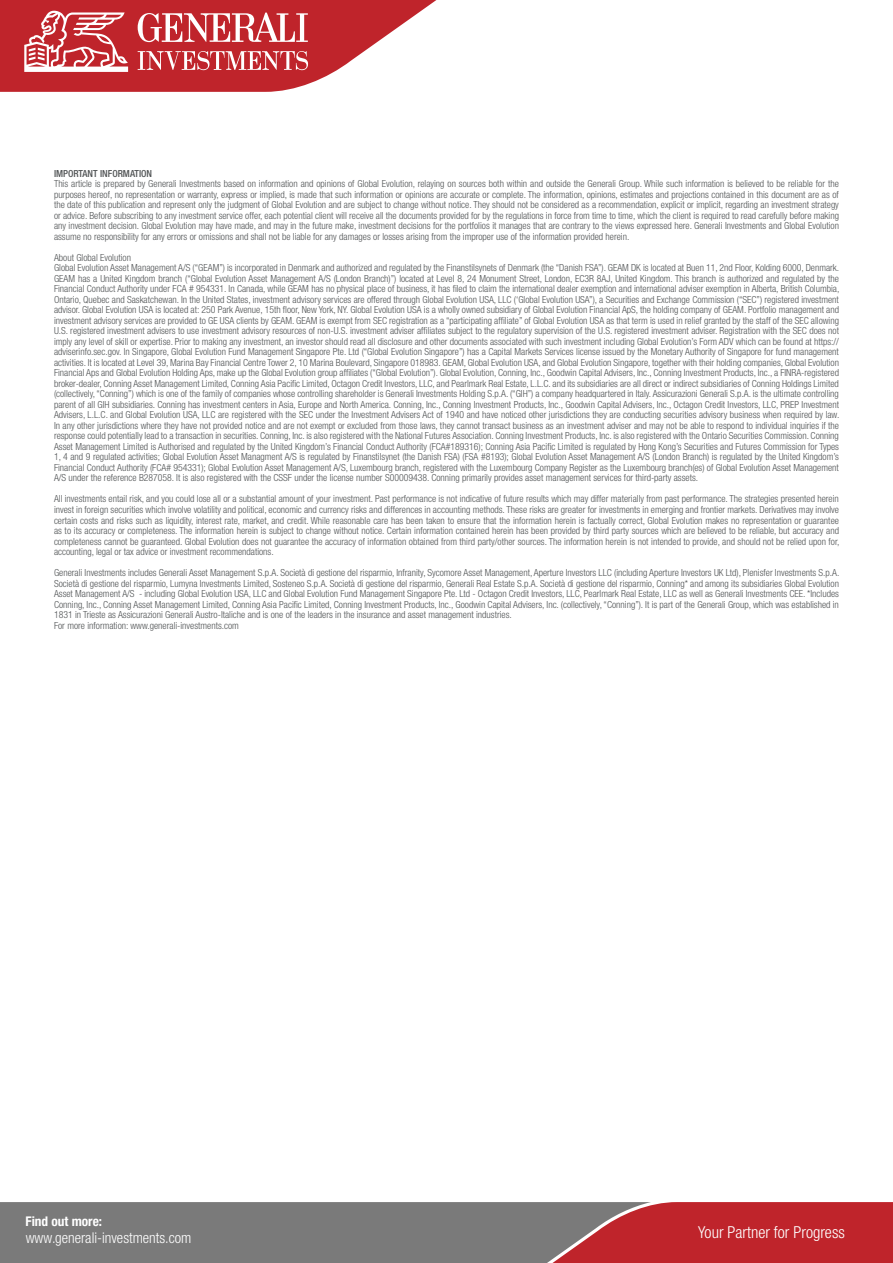
<style>
.page{position:relative;width:893px;height:1263px;background:#fff}
.page>*{position:absolute;margin:0;border:0;box-sizing:border-box;transform-origin:0 0}
.t1{font:300 condensed 16.5px "Helvetica Neue LT Std";color:#fff}
.t2{font:300 condensed 14.85px "Helvetica Neue LT Std";color:#fff}
.t3{font:700 condensed 13.35px "Helvetica Neue LT Std";color:#fff}
.t4{font:300 condensed 9.75px/10.5px "Helvetica Neue LT Std";color:#515455;text-align:justify}
.t5{font:500 condensed 9.75px "Helvetica Neue LT Std";color:#515455}
</style>
<div class="page">
<svg style="left:0;top:1202px;width:893px;height:61px;background:#915e61"></svg>
<svg style="left:0;top:0;width:436px;height:92px"></svg>
<p class="t5" style="left:54px;top:168px;width:100px">IMPORTANT INFORMATION</p>
<p class="t4" style="left:54px;top:179px;width:786px">This article is prepared by Generali Investments based on information and opinions of Global Evolution, relaying on sources both within and outside the Generali Group. While such information is believed to be reliable for the purposes hereof, no representation or warranty, express or implied, is made that such information or opinions are accurate or complete. The information, opinions, estimates and projections contained in this document are as of the date of this publication and represent only the judgment of Global Evolution and are subject to change without notice. They should not be considered as a recommendation, explicit or implicit, regarding an investment strategy or advice. Before subscribing to any investment service offer, each potential client will receive all the documents provided for by the regulations in force from time to time, which the client is required to read carefully before making any investment decision. Global Evolution may have made, and may in the future make, investment decisions for the portfolios it manages that are contrary to the views expressed here. Generali Investments and Global Evolution assume no responsibility for any errors or omissions and shall not be liable for any damages or losses arising from the improper use of the information provided herein.</p>
<p class="t4" style="left:54px;top:252px;width:787px;text-align:left">About Global Evolution<br>Global Evolution Asset Management A/S (“GEAM”) is incorporated in Denmark and authorized and regulated by the Finanstilsynets of Denmark (the “Danish FSA”). GEAM DK is located at Buen 11, 2nd Floor, Kolding 6000, Denmark.<br>GEAM has a United Kingdom branch (“Global Evolution Asset Management A/S (London Branch)”) located at Level 8, 24 Monument Street, London, EC3R 8AJ, United Kingdom. This branch is authorized and regulated by the Financial Conduct Authority under FCA # 954331. In Canada, while GEAM has no physical place of business, it has filed to claim the international dealer exemption and international adviser exemption in Alberta, British Columbia, Ontario, Quebec and Saskatchewan. In the United States, investment advisory services are offered through Global Evolution USA, LLC (‘Global Evolution USA”), a Securities and Exchange Commission (“SEC”) registered investment advisor. Global Evolution USA is located at: 250 Park Avenue, 15th floor, New York, NY. Global Evolution USA is a wholly owned subsidiary of Global Evolution Financial ApS, the holding company of GEAM. Portfolio management and investment advisory services are provided to GE USA clients by GEAM. GEAM is exempt from SEC registration as a “participating affiliate” of Global Evolution USA as that term is used in relief granted by the staff of the SEC allowing U.S. registered investment advisers to use investment advisory resources of non-U.S. investment adviser affiliates subject to the regulatory supervision of the U.S. registered investment adviser. Registration with the SEC does not imply any level of skill or expertise. Prior to making any investment, an investor should read all disclosure and other documents associated with such investment including Global Evolution’s Form ADV which can be found at https:// adviserinfo.sec.gov. In Singapore, Global Evolution Fund Management Singapore Pte. Ltd (“Global Evolution Singapore”) has a Capital Markets Services license issued by the Monetary Authority of Singapore for fund management activities. It is located at Level 39, Marina Bay Financial Centre Tower 2, 10 Marina Boulevard, Singapore 018983. GEAM, Global Evolution USA, and Global Evolution Singapore, together with their holding companies, Global Evolution Financial Aps and Global Evolution Holding Aps, make up the Global Evolution group affiliates (“Global Evolution”). Global Evolution, Conning, Inc., Goodwin Capital Advisers, Inc., Conning Investment Products, Inc., a FINRA-registered broker-dealer, Conning Asset Management Limited, Conning Asia Pacific Limited, Octagon Credit Investors, LLC, and Pearlmark Real Estate, L.L.C. and its subsidiaries are all direct or indirect subsidiaries of Conning Holdings Limited (collectively, “Conning”) which is one of the family of companies whose controlling shareholder is Generali Investments Holding S.p.A. (“GIH”) a company headquartered in Italy. Assicurazioni Generali S.p.A. is the ultimate controlling parent of all GIH subsidiaries. Conning has investment centers in Asia, Europe and North America. Conning, Inc., Conning Investment Products, Inc., Goodwin Capital Advisers, Inc., Octagon Credit Investors, LLC, PREP Investment Advisers, L.L.C. and Global Evolution USA, LLC are registered with the SEC under the Investment Advisers Act of 1940 and have noticed other jurisdictions they are conducting securities advisory business when required by law.<br>In any other jurisdictions where they have not provided notice and are not exempt or excluded from those laws, they cannot transact business as an investment adviser and may not be able to respond to individual inquiries if the response could potentially lead to a transaction in securities. Conning, Inc. is also registered with the National Futures Association. Conning Investment Products, Inc. is also registered with the Ontario Securities Commission. Conning Asset Management Limited is Authorised and regulated by the United Kingdom’s Financial Conduct Authority (FCA#189316); Conning Asia Pacific Limited is regulated by Hong Kong’s Securities and Futures Commission for Types 1, 4 and 9 regulated activities; Global Evolution Asset Managment A/S is regulated by Finanstilsynet (the Danish FSA) (FSA #8193); Global Evolution Asset Management A/S (London Branch) is regulated by the United Kingdom’s Financial Conduct Authority (FCA# 954331); Global Evolution Asset Management A/S, Luxembourg branch, registered with the Luxembourg Company Register as the Luxembourg branch(es) of Global Evolution Asset Management A/S under the reference B287058. It is also registered with the CSSF under the license number S00009438. Conning primarily provides asset management services for third-party assets.</p>
<p class="t4" style="left:54px;top:494px;width:787px">All investments entail risk, and you could lose all or a substantial amount of your investment. Past performance is not indicative of future results which may differ materially from past performance. The strategies presented herein invest in foreign securities which involve volatility and political, economic and currency risks and differences in accounting methods. These risks are greater for investments in emerging and frontier markets. Derivatives may involve certain costs and risks such as liquidity, interest rate, market, and credit. While reasonable care has been taken to ensure that the information herein is factually correct, Global Evolution makes no representation or guarantee as to its accuracy or completeness. The information herein is subject to change without notice. Certain information contained herein has been provided by third party sources which are believed to be reliable, but accuracy and completeness cannot be guaranteed. Global Evolution does not guarantee the accuracy of information obtained from third party/other sources. The information herein is not intended to provide, and should not be relied upon for, accounting, legal or tax advice or investment recommendations.</p>
<p class="t4" style="left:54px;top:567px;width:787px;text-align:left">Generali Investments includes Generali Asset Management S.p.A. Società di gestione del risparmio, Infranity, Sycomore Asset Management, Aperture Investors LLC (including Aperture Investors UK Ltd), Plenisfer Investments S.p.A.<br>Società di gestione del risparmio, Lumyna Investments Limited, Sosteneo S.p.A. Società di gestione del risparmio, Generali Real Estate S.p.A. Società di gestione del risparmio, Conning* and among its subsidiaries Global Evolution Asset Management A/S - including Global Evolution USA, LLC and Global Evolution Fund Management Singapore Pte. Ltd - Octagon Credit Investors, LLC, Pearlmark Real Estate, LLC as well as Generali Investments CEE. *Includes Conning, Inc., Conning Asset Management Limited, Conning Asia Pacific Limited, Conning Investment Products, Inc., Goodwin Capital Advisers, Inc. (collectively, “Conning”). It is part of the Generali Group, which was established in 1831 in Trieste as Assicurazioni Generali Austro-Italiche and is one of the leaders in the insurance and asset management industries.<br>For more information: www.generali-investments.com</p>
<h3 class="t3" style="left:26px;top:1213px;width:78px">Find out more:</h3>
<h2 class="t2" style="left:26px;top:1229px;width:167px">www.generali-investments.com</h2>
<h1 class="t1" style="left:698px;top:1222px;width:148px">Your Partner for Progress</h1>
</div>
